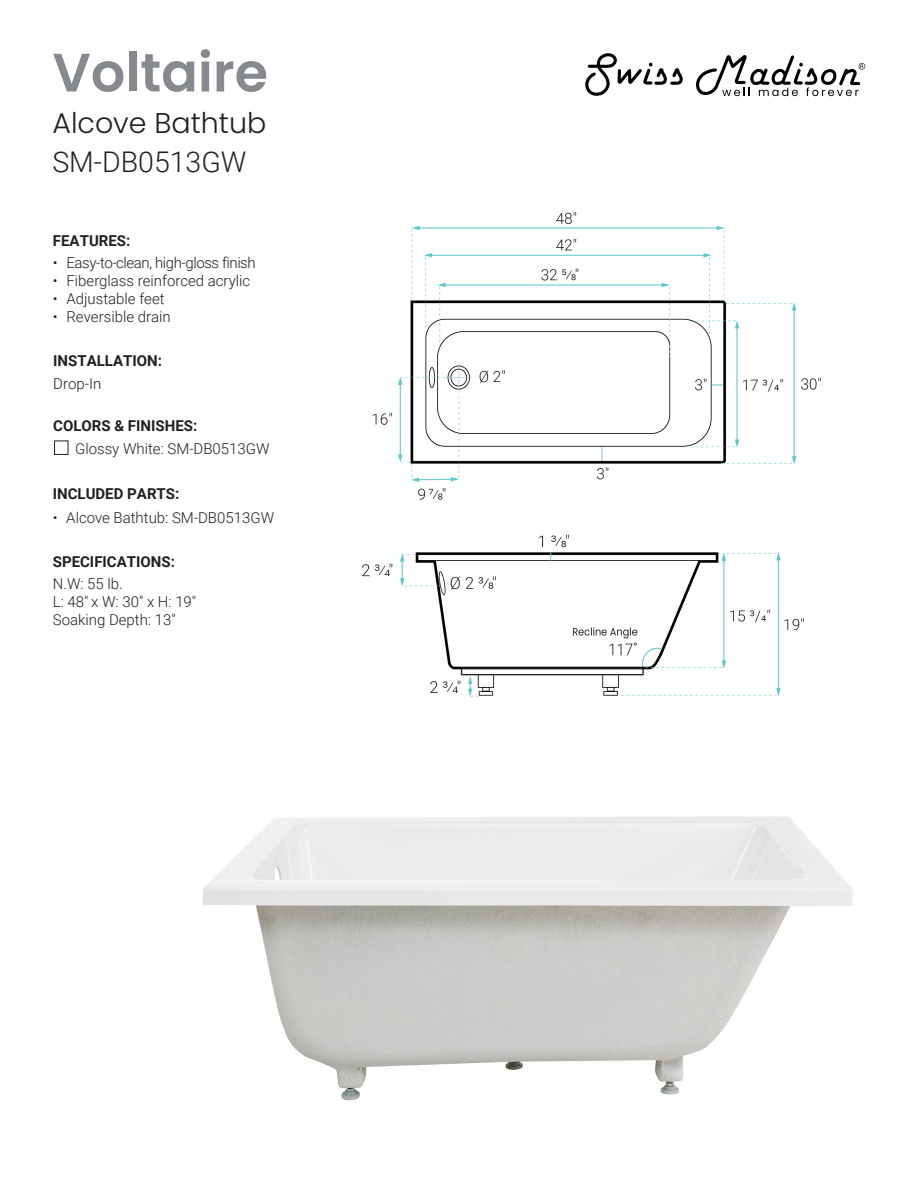
<style>
.page{position:relative;width:918px;height:1188px;background:#fff}
.page>*{position:absolute;margin:0;border:0;box-sizing:border-box;transform-origin:0 0}
.t1{font:600 54px "Poppins";color:#86898d}
.t2{font:300 28.5px "Poppins";color:#231f20}
.t3{font:300 28.5px "Roboto";color:#231f20}
.t4{font:300 15px/18px "Roboto";color:#231f20}
.t5{font:700 15px "Roboto";color:#231f20}
.t6{font:300 15px "Roboto";letter-spacing:-.025em;color:#231f20}
</style>
<div class="page">
<svg style="left:585px;top:53px;width:98px;height:43px"></svg>
<svg style="left:696px;top:55px;width:169px;height:41px"></svg>
<img style="left:202px;top:816px;width:651px;height:285px">
<img style="left:362px;top:212px;width:459px;height:485px">
<div style="left:54px;top:441px;width:14px;height:14px;border:1px solid #231f20"></div>
<h1 class="t1" style="left:52px;top:41px;width:217px">Voltaire</h1>
<h2 class="t2" style="left:52px;top:106px;width:215px">Alcove Bathtub</h2>
<h2 class="t3" style="left:52px;top:142px;width:195px">SM-DB0513GW</h2>
<p class="t5" style="left:53px;top:230px;width:79px">FEATURES:</p>
<p class="t6" style="left:53px;top:252px;width:204px">• Easy-to-clean, high-gloss finish</p>
<p class="t4" style="left:53px;top:271px;width:199px">• Fiberglass reinforced acrylic</p>
<p class="t4" style="left:53px;top:289px;width:113px">• Adjustable feet</p>
<p class="t4" style="left:53px;top:307px;width:119px">• Reversible drain</p>
<p class="t5" style="left:53px;top:350px;width:110px">INSTALLATION:</p>
<p class="t4" style="left:53px;top:374px;width:50px">Drop-In</p>
<p class="t5" style="left:53px;top:416px;width:146px">COLORS &amp; FINISHES:</p>
<p class="t4" style="left:75px;top:439px;width:196px">Glossy White: SM-DB0513GW</p>
<p class="t5" style="left:53px;top:483px;width:128px">INCLUDED PARTS:</p>
<p class="t4" style="left:53px;top:508px;width:223px">• Alcove Bathtub: SM-DB0513GW</p>
<p class="t5" style="left:53px;top:551px;width:124px">SPECIFICATIONS:</p>
<p class="t4" style="left:53px;top:575px;width:145px">N.W: 55 lb.<br>L: 48" x W: 30" x H: 19"<br>Soaking Depth: 13"</p>
</div>
